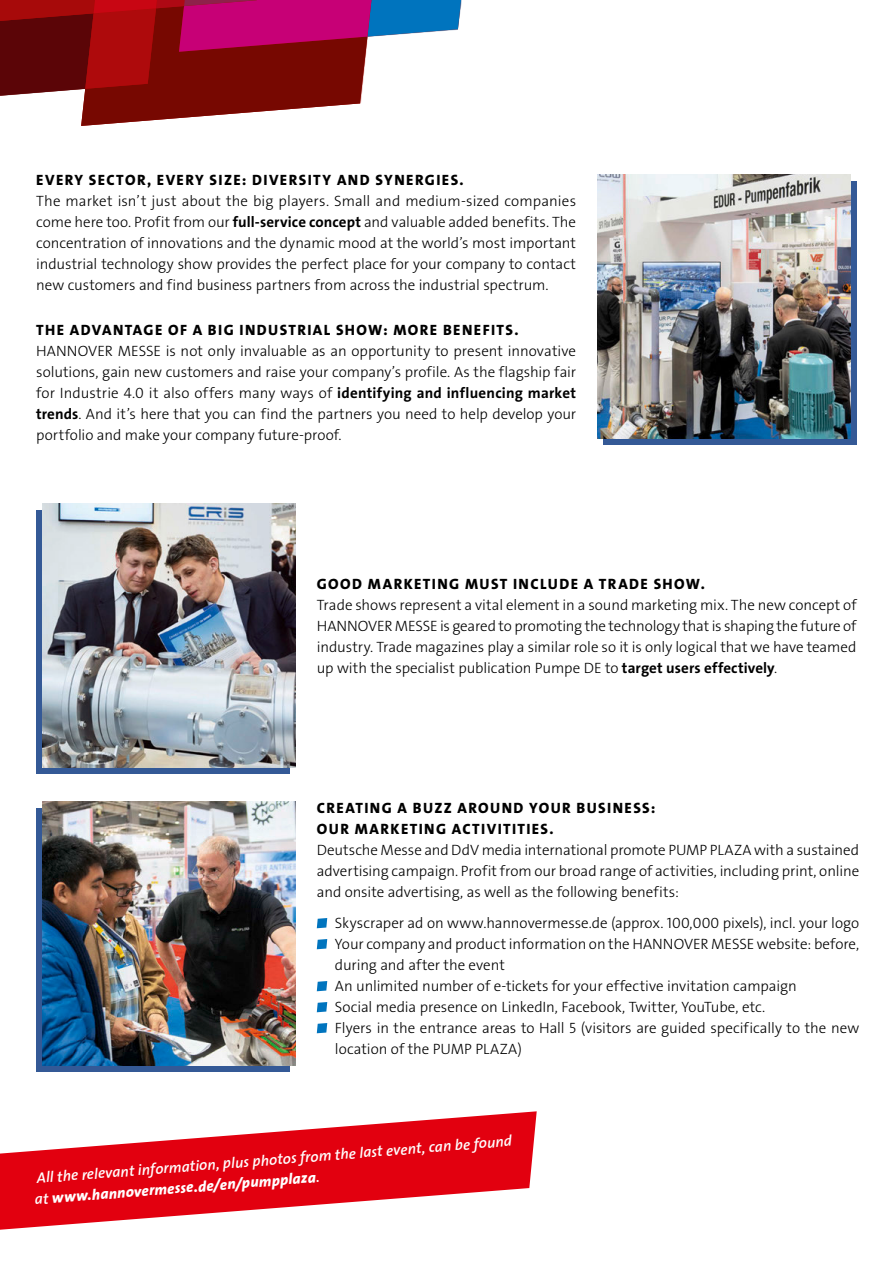
<style>
.page{position:relative;width:893px;height:1263px;background:#fff}
.page>*{position:absolute;margin:0;border:0;box-sizing:border-box;transform-origin:0 0}
.t1{font:15px/21px "The Sans LP3 Lig";letter-spacing:-.005em;color:#000;text-align:justify}
.t2{font:15px/21px "The Sans LP8 Ex Bld";letter-spacing:.095em;color:#000}
.t3{font:15px "The Sans LP6 Se Bld IT";color:#fff}
.t4{font:15px "The Sans LP8 Ex Bld IT";color:#fff}
.s1{font-family:"The Sans LP7 Bld"}
.s2{font-family:"The Sans LP6 Se Bld IT"}
</style>
<div class="page">
<svg style="left:0;top:0;width:461px;height:126px"></svg>
<svg style="left:317px;top:918px;width:10px;height:10px"></svg>
<svg style="left:317px;top:939px;width:10px;height:10px"></svg>
<svg style="left:317px;top:981px;width:10px;height:10px"></svg>
<svg style="left:317px;top:1002px;width:10px;height:10px"></svg>
<svg style="left:317px;top:1023px;width:10px;height:10px"></svg>
<svg style="left:0;top:1111px;width:537px;height:119px;fill:#e2000f"></svg>
<svg style="left:36px;top:510px;width:253px;height:264px;background:#46679b"></svg>
<svg style="left:36px;top:808px;width:253px;height:263px;background:#345a93"></svg>
<svg style="left:604px;top:181px;width:253px;height:263px;background:#3b5e94"></svg>
<img style="left:43px;top:504px;width:253px;height:263px">
<img style="left:43px;top:801px;width:253px;height:264px">
<img style="left:597px;top:174px;width:253px;height:264px">
<p class="t2" style="left:36px;top:170px;width:429px">EVERY SECTOR, EVERY SIZE: DIVERSITY AND SYNERGIES.</p>
<p class="t1" style="left:36px;top:191px;width:541px">The market isn’t just about the big players. Small and medium-sized companies come here too. Profit from our <span class="s1">full-service concept</span> and valuable added benefits. The concentration of innovations and the dynamic mood at the world’s most important industrial technology show provides the perfect place for your company to contact new customers and find business partners from across the industrial spectrum.</p>
<p class="t2" style="left:36px;top:320px;width:484px">THE ADVANTAGE OF A BIG INDUSTRIAL SHOW: MORE BENEFITS.</p>
<p class="t1" style="left:36px;top:341px;width:542px">HANNOVER MESSE is not only invaluable as an opportunity to present innovative solutions, gain new customers and raise your company’s profile. As the flagship fair for Industrie 4.0 it also offers many ways of <span class="s1">identifying and influencing market trends</span>. And it’s here that you can find the partners you need to help develop your portfolio and make your company future-proof.</p>
<p class="t2" style="left:317px;top:574px;width:390px">GOOD MARKETING MUST INCLUDE A TRADE SHOW.</p>
<p class="t1" style="left:317px;top:595px;width:541px">Trade shows represent a vital element in a sound marketing mix. The new concept of HANNOVER MESSE is geared to promoting the technology that is shaping the future of industry. Trade magazines play a similar role so it is only logical that we have teamed up with the specialist publication Pumpe DE to <span class="s1">target users effectively</span>.</p>
<p class="t2" style="left:317px;top:797px;width:340px">CREATING A BUZZ AROUND YOUR BUSINESS:<br>OUR MARKETING ACTIVITITIES.</p>
<p class="t1" style="left:317px;top:839px;width:544px">Deutsche Messe and DdV media international promote PUMP PLAZA with a sustained advertising campaign. Profit from our broad range of activities, including print, online and onsite advertising, as well as the following benefits:</p>
<p class="t1" style="left:335px;top:913px;width:526px;text-align:left">Skyscraper ad on www.hannovermesse.de (approx. 100,000 pixels), incl. your logo Your company and product information on the HANNOVER MESSE website: before, during and after the event<br>An unlimited number of e-tickets for your effective invitation campaign<br>Social media presence on LinkedIn, Facebook, Twitter, YouTube, etc.<br>Flyers in the entrance areas to Hall 5 (visitors are guided specifically to the new location of the PUMP PLAZA)</p>
<p class="t3" style="left:36px;top:1170px;width:478px;rotate:-5deg">All the relevant information, plus photos from the last event, can be found</p>
<p class="t4" style="left:34px;top:1191px;width:287px;rotate:-5deg"><span class="s2">at</span> www.hannovermesse.de/en/pumpplaza<span class="s2">.</span></p>
</div>
